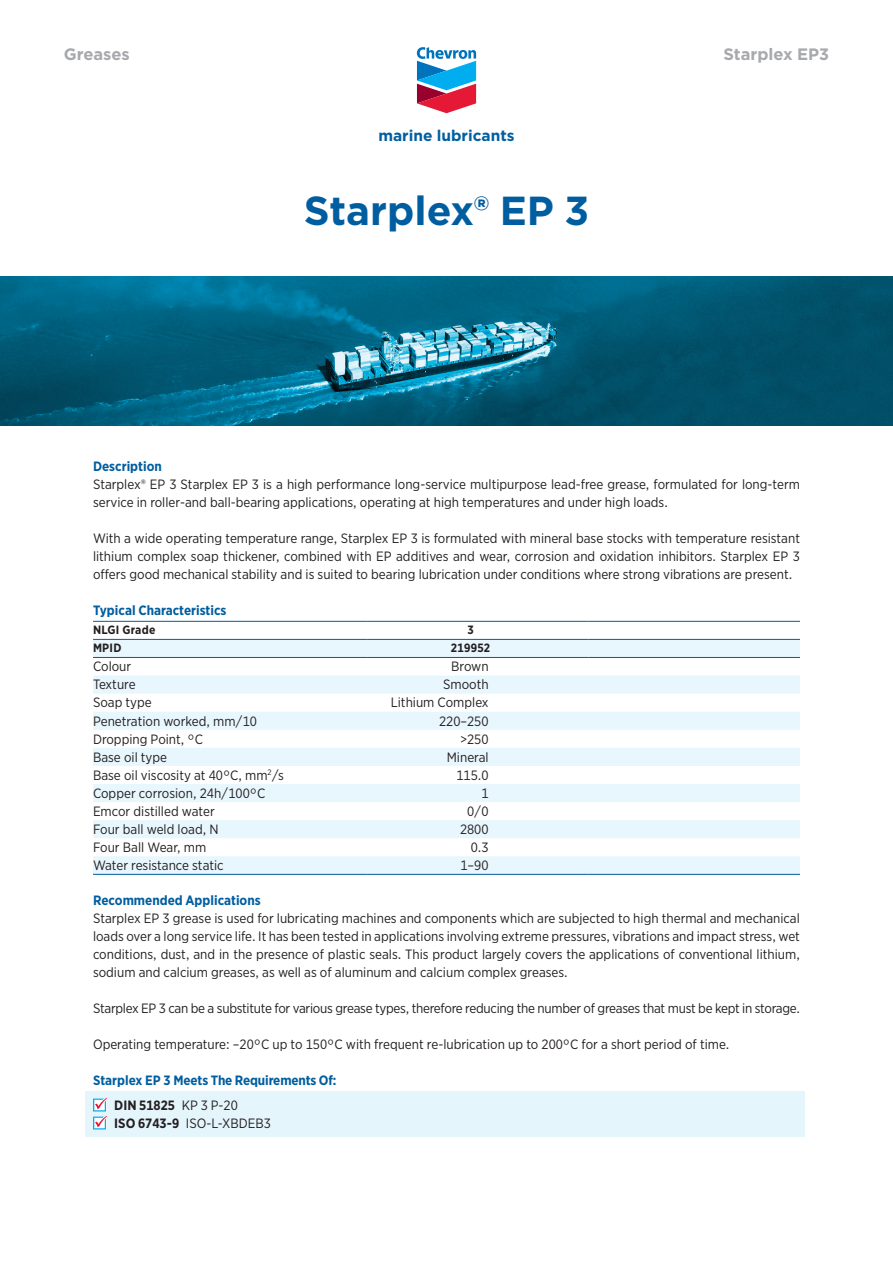
<style>
.page{position:relative;width:893px;height:1263px;background:#fff}
.page>*{position:absolute;margin:0;border:0;box-sizing:border-box;transform-origin:0 0}
.t1{font:700 40.5px "Gotham";color:#005ea0}
.t2{font:700 16.5px "Gotham";color:#a8a9ad}
.t3{font:700 15.45px "Gotham";color:#005ea0}
.t4{font:13.5px/18px "Gotham Narrow";color:#231f20;text-align:justify}
.t5{font:13.5px "Gotham Narrow";letter-spacing:-.02em;color:#231f20}
.t6{font:700 13.5px/25.5px "Gotham Narrow";color:#005ea0}
.t7{font:700 12px "Gotham Narrow";letter-spacing:.02em;color:#231f20}
.s1{color:#231f20}
.s2{font-weight:400;color:#231f20}
.s3{font-weight:700}
</style>
<div class="page">
<svg style="left:417px;top:47px;width:59px;height:66px"></svg>
<div style="left:85px;top:1091px;width:719px;height:46px;background:#e5f5fc"></div>
<svg style="left:93px;top:640px;width:707px;height:234px;fill:#e8f6fd"></svg>
<hr style="left:93px;top:621px;width:274px;height:1px;background:#005ea0">
<hr style="left:367px;top:621px;width:221px;height:1px;background:#005ea0">
<hr style="left:588px;top:621px;width:212px;height:1px;background:#005ea0">
<hr style="left:93px;top:874px;width:274px;height:1px;background:#005ea0">
<hr style="left:367px;top:874px;width:221px;height:1px;background:#005ea0">
<hr style="left:588px;top:874px;width:212px;height:1px;background:#005ea0">
<hr style="left:93px;top:639px;width:274px;height:1px;background:#005ea0">
<hr style="left:367px;top:639px;width:221px;height:1px;background:#005ea0">
<hr style="left:588px;top:639px;width:212px;height:1px;background:#005ea0">
<hr style="left:93px;top:657px;width:274px;height:1px;background:#005ea0">
<hr style="left:367px;top:657px;width:221px;height:1px;background:#005ea0">
<hr style="left:588px;top:657px;width:212px;height:1px;background:#005ea0">
<svg style="left:93px;top:1098px;width:14px;height:31px"></svg>
<img style="left:0;top:276px;width:893px;height:149px">
<p class="t2" style="left:64px;top:43px;width:68px">Greases</p>
<p class="t2" style="left:723px;top:43px;width:107px">Starplex EP3</p>
<p class="t3" style="left:378px;top:125px;width:138px">marine lubricants</p>
<h1 class="t1" style="left:304px;top:183px;width:287px">Starplex® EP 3</h1>
<p class="t6" style="left:93px;top:453px;width:70px">Description</p>
<p class="t4" style="left:93px;top:475px;width:708px">Starplex® EP 3 Starplex EP 3 is a high performance long-service multipurpose lead-free grease, formulated for long-term service in roller-and ball-bearing applications, operating at high temperatures and under high loads.</p>
<p class="t4" style="left:93px;top:529px;width:708px">With a wide operating temperature range, Starplex EP 3 is formulated with mineral base stocks with temperature resistant lithium complex soap thickener, combined with EP additives and wear, corrosion and oxidation inhibitors. Starplex EP 3 offers good mechanical stability and is suited to bearing lubrication under conditions where strong vibrations are present.</p>
<p class="t6" style="left:93px;top:597px;width:135px">Typical Characteristics</p>
<p class="t7" style="left:93px;top:622px;width:64px">NLGI Grade</p>
<p class="t7" style="left:467px;top:622px;width:8px">3</p>
<p class="t7" style="left:93px;top:640px;width:30px">MPID</p>
<p class="t7" style="left:451px;top:640px;width:41px">219952</p>
<p class="t4" style="left:93px;top:657px;width:40px">Colour</p>
<p class="t4" style="left:451px;top:657px;width:39px">Brown</p>
<p class="t4" style="left:93px;top:675px;width:44px">Texture</p>
<p class="t4" style="left:443px;top:675px;width:47px">Smooth</p>
<p class="t4" style="left:93px;top:693px;width:60px">Soap type</p>
<p class="t4" style="left:391px;top:693px;width:99px">Lithium Complex</p>
<p class="t4" style="left:93px;top:711px;width:166px">Penetration worked, mm/10</p>
<p class="t4" style="left:439px;top:711px;width:51px">220–250</p>
<p class="t4" style="left:93px;top:729px;width:112px">Dropping Point, °C</p>
<p class="t4" style="left:460px;top:729px;width:30px">&gt;250</p>
<p class="t4" style="left:93px;top:748px;width:76px">Base oil type</p>
<p class="t4" style="left:447px;top:748px;width:43px">Mineral</p>
<p class="t4" style="left:93px;top:766px;width:193px">Base oil viscosity at 40°C, mm<sup>2</sup>/s</p>
<p class="t4" style="left:456px;top:766px;width:34px">115.0</p>
<p class="t4" style="left:93px;top:784px;width:174px">Copper corrosion, 24h/100°C</p>
<p class="t4" style="left:481px;top:784px;width:9px">1</p>
<p class="t4" style="left:93px;top:802px;width:123px">Emcor distilled water</p>
<p class="t4" style="left:467px;top:802px;width:23px">0/0</p>
<p class="t4" style="left:93px;top:820px;width:127px">Four ball weld load, N</p>
<p class="t4" style="left:460px;top:820px;width:30px">2800</p>
<p class="t4" style="left:93px;top:838px;width:115px">Four Ball Wear, mm</p>
<p class="t4" style="left:471px;top:838px;width:19px">0.3</p>
<p class="t4" style="left:93px;top:856px;width:132px">Water resistance static</p>
<p class="t4" style="left:460px;top:856px;width:30px">1–90</p>
<p class="t6" style="left:93px;top:887px;width:169px">Recommended Applications</p>
<p class="t4" style="left:93px;top:908px;width:708px">Starplex EP 3 grease is used for lubricating machines and components which are subjected to high thermal and mechanical loads over a long service life. It has been tested in applications involving extreme pressures, vibrations and impact stress, wet conditions, dust, and in the presence of plastic seals. This product largely covers the applications of conventional lithium, sodium and calcium greases, as well as of aluminum and calcium complex greases.</p>
<p class="t5" style="left:93px;top:999px;width:708px">Starplex EP 3 can be a substitute for various grease types, therefore reducing the number of greases that must be kept in storage.</p>
<p class="t4" style="left:93px;top:1034px;width:638px">Operating temperature: –20°C up to 150°C with frequent re-lubrication up to 200°C for a short period of time.</p>
<p class="t6" style="left:114px;top:1067px;width:224px;text-indent:-21px">Starplex EP 3 Meets The Requirements Of:<br><span class="s1">DIN 51825</span> <span class="s2">KP 3 P-20</span></p>
<p class="t4" style="left:114px;top:1114px;width:158px"><span class="s3">ISO 6743-9</span> ISO-L-XBDEB3</p>
</div>
